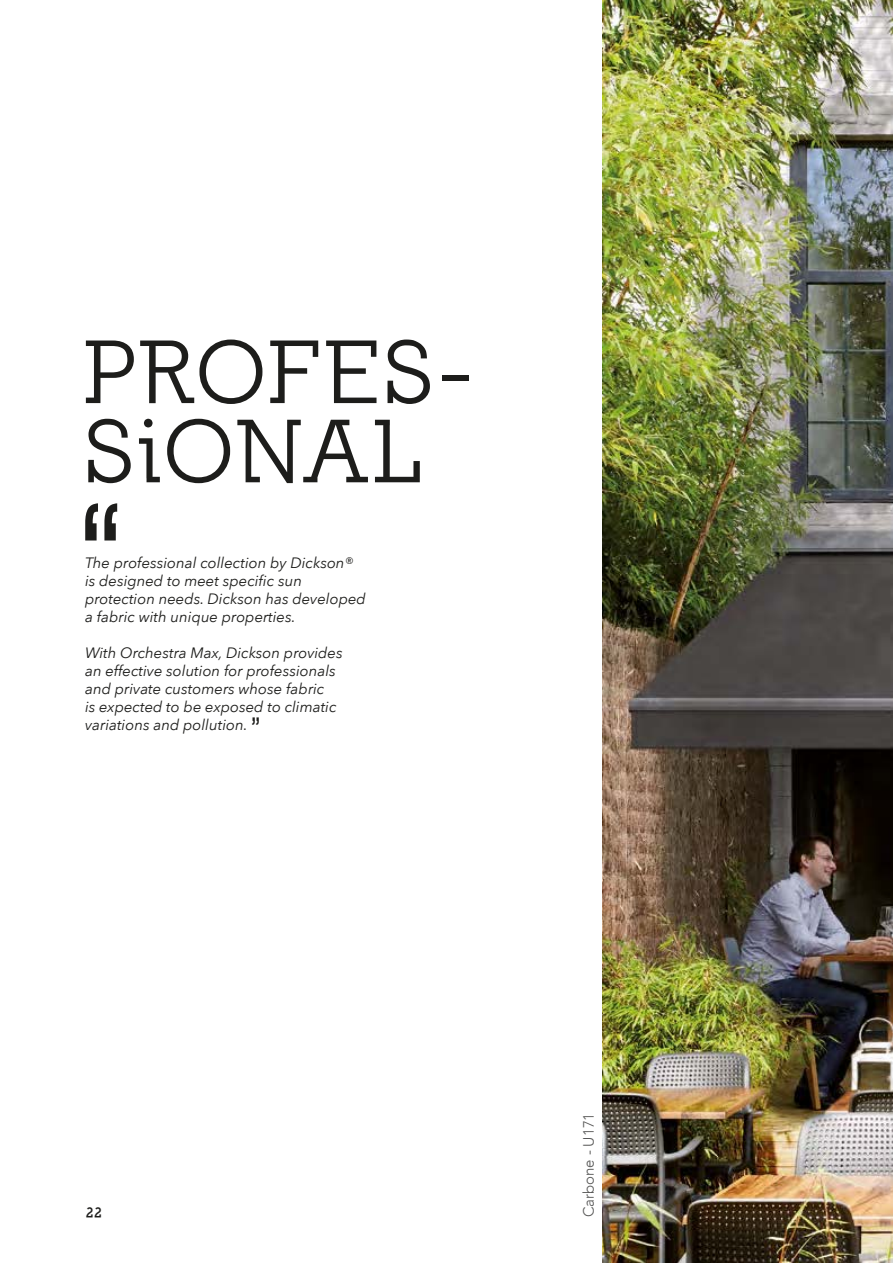
<style>
.page{position:relative;width:893px;height:1263px;background:#fff}
.page>*{position:absolute;margin:0;border:0;box-sizing:border-box;transform-origin:0 0}
.t1{font:700 90px/79.2px "Nilland";letter-spacing:.045em;color:#1d1d1b}
.t2{font:700 31.95px "Nilland";color:#1d1d1b}
.t3{font:italic 15px/18px "Avenir Next";color:#1d1d1b}
.t4{font:300 15px "Avenir";color:#575756}
.t5{font:900 13.5px "Nilland";color:#1d1d1b}
</style>
<div class="page">
<img style="left:602px;top:0;width:291px;height:1263px">
<svg style="left:85px;top:503px;width:32px;height:37px"></svg>
<h1 class="t1" style="left:85px;top:332px;width:387px">PROFES-<br>SiONAL</h1>
<p class="t3" style="left:85px;top:553px;width:282px">The professional collection by Dickson® is designed to meet specific sun protection needs. Dickson has developed a fabric with unique properties.</p>
<p class="t3" style="left:85px;top:643px;width:259px">With Orchestra Max, Dickson provides an effective solution for professionals and private customers whose fabric<br>is expected to be exposed to climatic variations and pollution.</p>
<h2 class="t2" style="left:262px;top:732px;width:13px;rotate:-180deg">‘‘</h2>
<p class="t5" style="left:86px;top:1204px;width:18px">22</p>
<p class="t4" style="left:580px;top:1217px;width:106px;rotate:-90deg">Carbone - U171</p>
</div>
